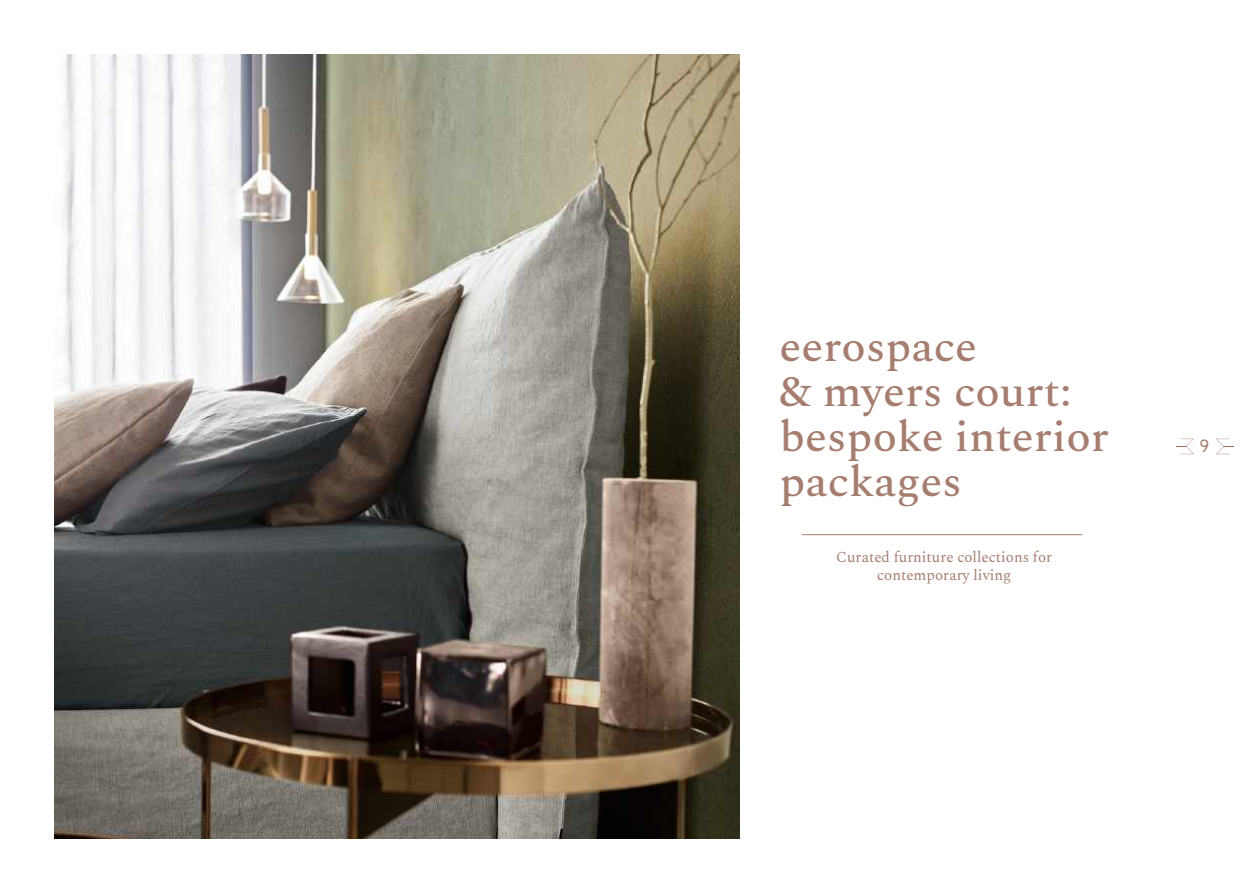
<style>
.page{position:relative;width:1259px;height:893px;background:#fff}
.page>*{position:absolute;margin:0;border:0;box-sizing:border-box;transform-origin:0 0}
.t1{font:500 42.75px/45px "Spectral";color:#a67d6f;scale:1.05 1}
.t2{font:18px "Haarlem Deco";color:#a67d6f}
.t3{font:15px/18px "Spectral";color:#a67d6f;text-align:center}
</style>
<div class="page">
<img style="left:54px;top:54px;width:575px;height:785px">
<svg style="left:629px;top:54px;width:601px;height:785px"></svg>
<svg style="left:1175px;top:439px;width:19px;height:15px"></svg>
<svg style="left:1216px;top:439px;width:18px;height:15px"></svg>
<hr style="left:802px;top:534px;width:280px;height:1px;background:#a67d6f">
<h1 class="t1" style="left:779px;top:321px;width:315px">eerospace<br>&amp; myers court: bespoke interior packages</h1>
<p class="t3" style="left:836px;top:547px;width:217px">Curated furniture collections for contemporary living</p>
<p class="t2" style="left:1200px;top:436px;width:11px">9</p>
</div>
